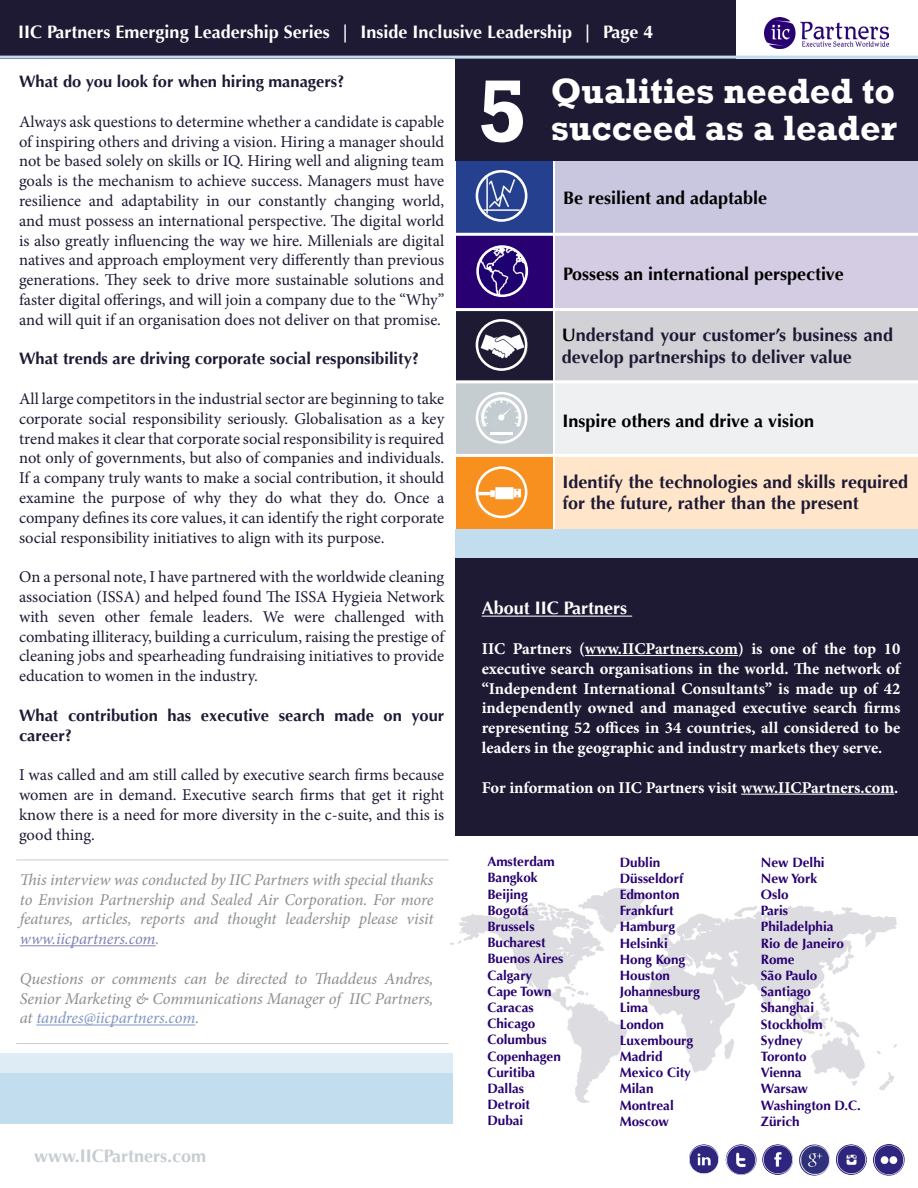
<style>
.page{position:relative;width:918px;height:1188px;background:#fff}
.page>*{position:absolute;margin:0;border:0;box-sizing:border-box;transform-origin:0 0}
.t1{font:700 90px "Rockwell";color:#fff}
.t2{font:700 36px/37.5px "Rockwell";color:#fff}
.t3{font:700 18px/21.6px "Optima";color:#1e1a34}
.t4{font:700 18px "Optima";color:#000}
.t5{font:700 18px "Optima";color:#fff}
.t6{font:700 18px "Optima";color:#c6cdd1}
.t7{font:16.5px/19.8px "Minion Pro";color:#1e1a34;text-align:justify}
.t8{font:700 16.5px/19.8px "Minion Pro";color:#fff;text-align:justify}
.t9{font:italic 16.5px/19.8px "Minion Pro";letter-spacing:-.005em;color:#8b8e90;text-align:justify}
.t10{font:700 16.5px/19.8px "Optima";color:#1e1a34}
.t11{font:700 13.5px/16.2px "Optima";color:#280071}
.t12{font:700 13.5px/16.2px "Optima";color:#270070}
.s1{color:#8082b6}
.s2{color:#7f95c3}
.s3{color:#000}
</style>
<div class="page">
<div style="left:456px;top:529px;width:462px;height:29px;background:#c2dded"></div>
<div style="left:555px;top:308px;width:363px;height:74px;background:#d2d1d6"></div>
<div style="left:555px;top:382px;width:363px;height:73px;background:#eef0f1"></div>
<div style="left:555px;top:455px;width:363px;height:74px;background:#ffe5ca"></div>
<div style="left:555px;top:234px;width:363px;height:74px;background:#d4cce3"></div>
<div style="left:555px;top:160px;width:363px;height:74px;background:#c8c7df"></div>
<div style="left:456px;top:160px;width:96px;height:74px;background:#25408f"></div>
<div style="left:456px;top:234px;width:96px;height:74px;background:#280071"></div>
<div style="left:456px;top:308px;width:96px;height:74px;background:#1e1a34"></div>
<div style="left:456px;top:382px;width:96px;height:73px;background:#c6cdd1"></div>
<div style="left:456px;top:455px;width:96px;height:74px;background:#f7901e"></div>
<div style="left:456px;top:59px;width:462px;height:101px;background:#1e1a34"></div>
<img style="left:451px;top:888px;width:445px;height:215px">
<div style="left:456px;top:558px;width:462px;height:278px;background:#1e1a34"></div>
<hr style="left:482px;top:616px;width:150px;height:1px;background:#fff">
<hr style="left:585px;top:655px;width:153px;height:1px;background:#fff">
<hr style="left:741px;top:794px;width:153px;height:1px;background:#fff">
<img style="left:764px;top:17px;width:125px;height:31px">
<div style="left:0;top:0;width:735px;height:59px;background:#1e1a34"></div>
<img style="left:690px;top:1146px;width:28px;height:27px">
<img style="left:727px;top:1146px;width:28px;height:28px">
<img style="left:763px;top:1146px;width:29px;height:28px">
<img style="left:799px;top:1146px;width:30px;height:28px">
<img style="left:836px;top:1146px;width:30px;height:28px">
<img style="left:874px;top:1145px;width:29px;height:29px">
<div style="left:685px;top:1141px;width:38px;height:37px;border:4px solid #fff;border-radius:50%"></div>
<div style="left:722px;top:1141px;width:38px;height:38px;border:4px solid #fff;border-radius:50%"></div>
<div style="left:758px;top:1141px;width:39px;height:38px;border:4px solid #fff;border-radius:50%"></div>
<div style="left:794px;top:1141px;width:40px;height:38px;border:4px solid #fff;border-radius:50%"></div>
<div style="left:831px;top:1141px;width:40px;height:38px;border:4px solid #fff;border-radius:50%"></div>
<div style="left:869px;top:1140px;width:39px;height:39px;border:4px solid #fff;border-radius:50%"></div>
<hr style="left:20px;top:945px;width:136px;height:1px;background:#8082b6">
<hr style="left:36px;top:1025px;width:159px;height:1px;background:#7f95c3">
<div style="left:0;top:1053px;width:453px;height:71px;background:#c2dded"></div>
<svg style="left:0;top:1034px;width:453px;height:39px;fill:#ddecf5"></svg>
<hr style="left:16px;top:860px;width:433px;height:1px;background:#c6cdd1">
<hr style="left:16px;top:1043px;width:433px;height:1px;background:#c6cdd1">
<hr style="left:0;top:56px;width:918px;height:3px;background:#c2dded">
<img style="left:477px;top:319px;width:50px;height:50px">
<img style="left:478px;top:247px;width:49px;height:49px">
<div style="left:476px;top:245px;width:52px;height:52px;border:3px solid #fff;border-radius:50%"></div>
<img style="left:476px;top:469px;width:49px;height:50px">
<img style="left:477px;top:171px;width:49px;height:50px">
<div style="left:476px;top:170px;width:51px;height:52px;border:3px solid #fff;border-radius:50%"></div>
<div style="left:476px;top:319px;width:51px;height:52px;border:3px solid #fff;border-radius:50%"></div>
<div style="left:476px;top:466px;width:51px;height:52px;border:3px solid #fff;border-radius:50%"></div>
<img style="left:480px;top:397px;width:43px;height:42px">
<div style="left:476px;top:392px;width:51px;height:52px;border:3px solid #fff;border-radius:50%"></div>
<hr style="left:490px;top:432px;width:23px;height:3px;background:#fff">
<hr style="left:452px;top:233px;width:466px;height:3px;background:#fff">
<hr style="left:448px;top:308px;width:470px;height:3px;background:#fff">
<hr style="left:444px;top:380px;width:474px;height:3px;background:#fff">
<hr style="left:448px;top:454px;width:470px;height:3px;background:#fff">
<p class="t5" style="left:18px;top:22px;width:637px">IIC Partners Emerging Leadership Series | Inside Inclusive Leadership | Page 4</p>
<p class="t10" style="left:19px;top:72px;width:327px">What do you look for when hiring managers?</p>
<p class="t7" style="left:19px;top:112px;width:427px">Always ask questions to determine whether a candidate is capable of inspiring others and driving a vision. Hiring a manager should not be based solely on skills or IQ. Hiring well and aligning team goals is the mechanism to achieve success. Managers must have resilience and adaptability in our constantly changing world, and must possess an international perspective. The digital world is also greatly influencing the way we hire. Millenials are digital natives and approach employment very differently than previous generations. They seek to drive more sustainable solutions and faster digital offerings, and will join a company due to the “Why” and will quit if an organisation does not deliver on that promise.</p>
<p class="t10" style="left:19px;top:349px;width:402px">What trends are driving corporate social responsibility?</p>
<p class="t7" style="left:19px;top:389px;width:427px">All large competitors in the industrial sector are beginning to take corporate social responsibility seriously. Globalisation as a key trend makes it clear that corporate social responsibility is required not only of governments, but also of companies and individuals.<br>If a company truly wants to make a social contribution, it should examine the purpose of why they do what they do. Once a company defines its core values, it can identify the right corporate social responsibility initiatives to align with its purpose.</p>
<p class="t7" style="left:19px;top:567px;width:427px">On a personal note, I have partnered with the worldwide cleaning association (ISSA) and helped found The ISSA Hygieia Network with seven other female leaders. We were challenged with combating illiteracy, building a curriculum, raising the prestige of cleaning jobs and spearheading fundraising initiatives to provide education to women in the industry.</p>
<p class="t10" style="left:19px;top:706px;width:427px">What contribution has executive search made on your career?</p>
<p class="t7" style="left:19px;top:765px;width:427px">I was called and am still called by executive search firms because women are in demand. Executive search firms that get it right know there is a need for more diversity in the c-suite, and this is good thing.</p>
<p class="t9" style="left:20px;top:870px;width:415px">This interview was conducted by IIC Partners with special thanks to Envision Partnership and Sealed Air Corporation. For more features, articles, reports and thought leadership please visit <span class="s1">www.iicpartners.com</span>.</p>
<p class="t9" style="left:20px;top:969px;width:415px">Questions or comments can be directed to Thaddeus Andres, Senior Marketing &amp; Communications Manager of IIC Partners, at <span class="s2">tandres@iicpartners.com</span>.</p>
<p class="t6" style="left:34px;top:1145px;width:174px">www.IICPartners.com</p>
<h1 class="t1" style="left:478px;top:57px;width:51px">5</h1>
<h2 class="t2" style="left:551px;top:72px;width:348px">Qualities needed to succeed as a leader</h2>
<p class="t4" style="left:563px;top:188px;width:206px">Be resilient and adaptable</p>
<p class="t4" style="left:563px;top:263px;width:282px">Possess an international perspective</p>
<p class="t3" style="left:562px;top:325px;width:333px"><span class="s3">U</span>nderstand your customer’s business and develop partnerships to deliver value</p>
<p class="t4" style="left:562px;top:410px;width:253px">Inspire others and drive a vision</p>
<p class="t3" style="left:562px;top:471px;width:347px">Identify the technologies and skills required for the future, rather than the present</p>
<p class="t5" style="left:482px;top:598px;width:147px">About IIC Partners</p>
<p class="t8" style="left:482px;top:639px;width:420px">IIC Partners (www.IICPartners.com) is one of the top 10 executive search organisations in the world. The network of “Independent International Consultants” is made up of 42 independently owned and managed executive search firms representing 52 offices in 34 countries, all considered to be leaders in the geographic and industry markets they serve.</p>
<p class="t8" style="left:482px;top:777px;width:418px">For information on IIC Partners visit www.IICPartners.com.</p>
<p class="t12" style="left:487px;top:854px;width:78px">Amsterdam<br>Bangkok<br>Beijing<br>Bogotá<br>Brussels<br>Bucharest<br>Buenos Aires<br>Calgary<br>Cape Town<br>Caracas<br>Chicago<br>Columbus<br>Copenhagen<br>Curitiba<br>Dallas<br>Detroit<br>Dubai</p>
<p class="t12" style="left:620px;top:854px;width:42px">Dublin</p>
<p class="t11" style="left:620px;top:870px;width:82px">Düsseldorf<br>Edmonton<br>Frankfurt<br>Hamburg<br>Helsinki<br>Hong Kong<br>Houston<br>Johannesburg<br>Lima<br>London<br>Luxembourg<br>Madrid<br>Mexico City<br>Milan<br>Montreal<br>Moscow</p>
<p class="t11" style="left:761px;top:854px;width:102px">New Delhi<br>New York<br>Oslo<br>Paris<br>Philadelphia<br>Rio de Janeiro<br>Rome<br>São Paulo<br>Santiago<br>Shanghai<br>Stockholm<br>Sydney<br>Toronto<br>Vienna<br>Warsaw<br>Washington D.C.<br>Zürich</p>
</div>
